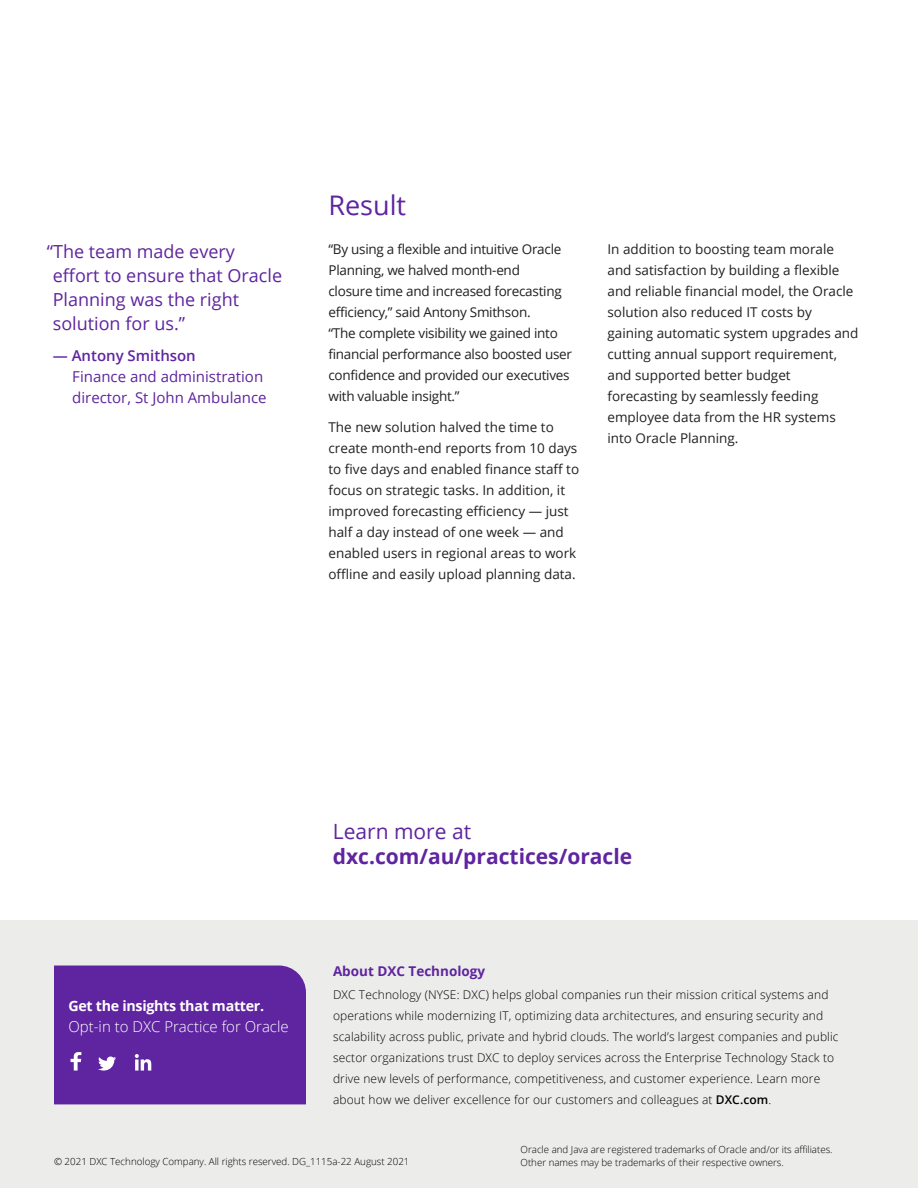
<style>
.page{position:relative;width:918px;height:1188px;background:#fff}
.page>*{position:absolute;margin:0;border:0;box-sizing:border-box;transform-origin:0 0}
.Head_1__large_purple{font:27px "Open Sans";color:#5f249f}
.URL{font:700 21px/25.2px "Open Sans";color:#5f249f}
.Box_Small_Hanging_Qu{font:18px/24px "Open Sans";color:#5f249f}
.Small_quote_attriute{font:15px/21px "Open Sans";color:#5f249f}
.DXC_Opt-In_url{font:300 15px "Open Sans";color:#fff}
.Small_quote_attribut{font:600 15px "Open Sans";color:#5f249f}
.DXC_Opt-In_url-2{font:700 14.25px "Open Sans";letter-spacing:-.02em;color:#fff}
.Body_Copy_Regular_9{font:13.5px/21px "Open Sans";color:#231f20}
.Body_Copy_Regular_9-2{font:13.5px/21px "Open Sans";letter-spacing:-.02em;color:#231f20}
.Boilerplate_-_About{font:700 13.5px "Open Sans";color:#5f249f}
.Boilerplate_-_Body{font:300 12px/21px "Open Sans";letter-spacing:.01em;color:#000}
.Copyright{font:300 9.75px/13.5px "Open Sans";color:#000}
.s1{font-weight:400}
.s2{font-style:inherit}
.s3{font-weight:600}
</style>
<div class="page">
<div style="left:1px;top:920px;width:917px;height:268px;background:#ececeb"></div>
<div style="left:54px;top:966px;width:252px;height:138px;background:#5f249f"></div>
<p class="Box_Small_Hanging_Qu" style="left:53px;top:239px;width:231px;text-indent:-6px">“The team made every effort to ensure that Oracle<br>Planning was the right solution for us.”</p>
<p class="Small_quote_attribut" style="left:53px;top:345px;width:145px">— Antony Smithson</p>
<p class="Small_quote_attriute" style="left:72px;top:365px;width:196px">Finance and administration director, St John Ambulance</p>
<p class="Head_1__large_purple" style="left:328px;top:187px;width:79px">Result</p>
<p class="Body_Copy_Regular_9-2" style="left:328px;top:238px;width:245px">“By using a flexible and intuitive Oracle Planning, we halved month-end<br>closure time and increased forecasting efficiency,” said Antony Smithson.<br>“The complete visibility we gained into financial performance also boosted user confidence and provided our executives with valuable insight.”</p>
<p class="Body_Copy_Regular_9" style="left:328px;top:416px;width:252px">The new solution halved the time to create month-end reports from 10 days to five days and enabled finance staff to focus on strategic tasks. In addition, it improved forecasting efficiency — just half a day instead of one week — and enabled users in regional areas to work offline and easily upload planning data.</p>
<p class="Body_Copy_Regular_9" style="left:608px;top:238px;width:253px">In addition to boosting team morale and satisfaction by building a flexible and reliable financial model, the Oracle solution also reduced IT costs by gaining automatic system upgrades and cutting annual support requirement, and supported better budget forecasting by seamlessly feeding employee data from the HR systems into Oracle Planning.</p>
<p class="URL" style="left:333px;top:818px;width:301px"><span class="s1">Learn more at </span><span class="s2">dxc.com/</span>au/practices/oracle</p>
<p class="Boilerplate_-_About" style="left:333px;top:961px;width:154px">About DXC Technology</p>
<p class="Boilerplate_-_Body" style="left:333px;top:984px;width:507px">DXC Technology (NYSE: DXC) helps global companies run their mission critical systems and operations while modernizing IT, optimizing data architectures, and ensuring security and scalability across public, private and hybrid clouds. The world’s largest companies and public sector organizations trust DXC to deploy services across the Enterprise Technology Stack to drive new levels of performance, competitiveness, and customer experience. Learn more about how we deliver excellence for our customers and colleagues at <span class="s3">DXC.com</span>.</p>
<p class="Copyright" style="left:521px;top:1142px;width:314px">Oracle and Java are registered trademarks of Oracle and/or its affiliates.<br>Other names may be trademarks of their respective owners.</p>
<p class="DXC_Opt-In_url-2" style="left:68px;top:996px;width:197px">Get the insights that matter.</p>
<p class="DXC_Opt-In_url" style="left:68px;top:1017px;width:222px">Opt-in to DXC Practice for Oracle</p>
<p class="Copyright" style="left:54px;top:1154px;width:357px">© 2021 DXC Technology Company. All rights reserved. DG_1115a-22 August 2021</p>
</div>
